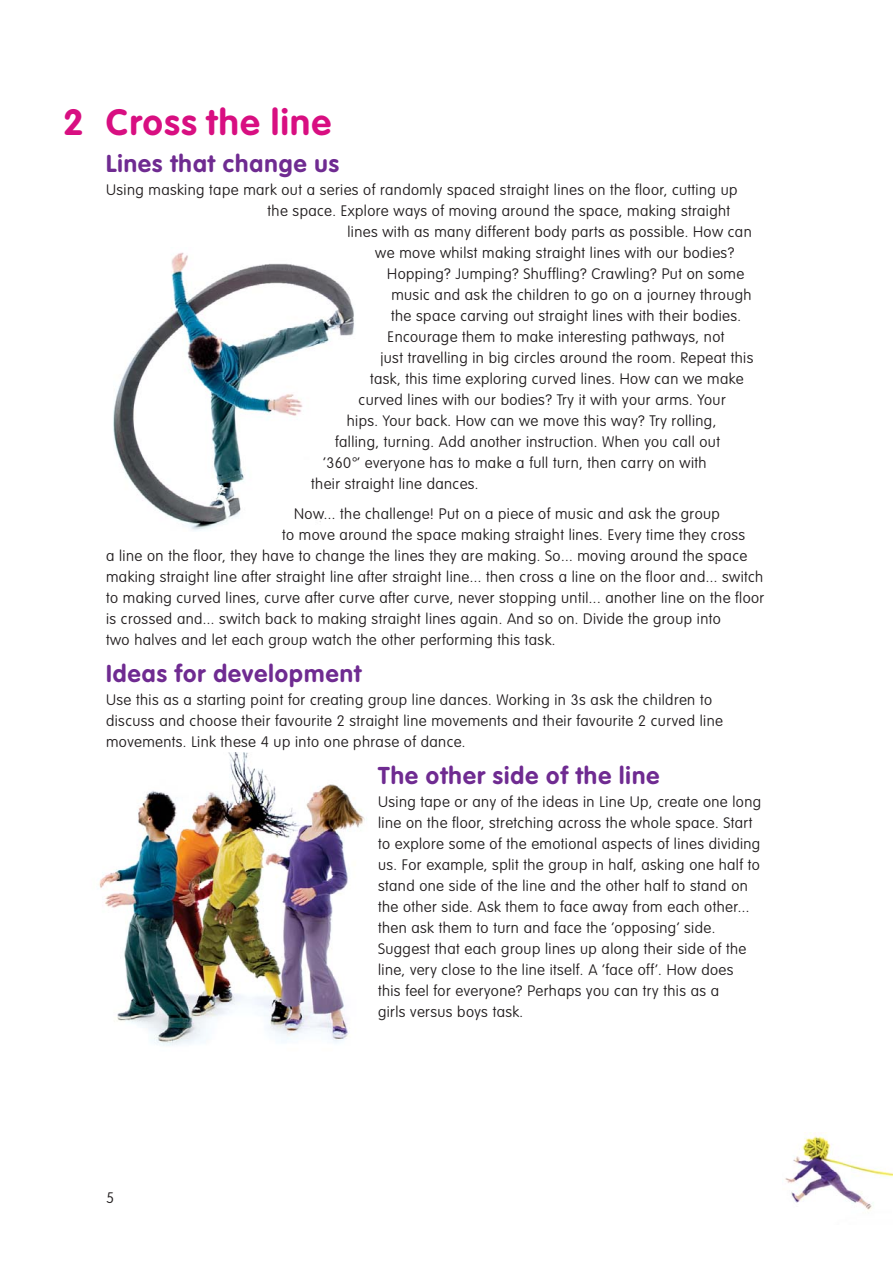
<style>
.page{position:relative;width:893px;height:1263px;background:#fff}
.page>*{position:absolute;margin:0;border:0;box-sizing:border-box;transform-origin:0 0}
.t1{font:700 36px "VAG Rounded";letter-spacing:.045em;color:#d80f81}
.t2{font:700 24px "VAG Rounded";letter-spacing:.045em;color:#6f2b91}
.t3{font:100 15px/21px "VAG Rounded";letter-spacing:.025em;color:#231f20}
</style>
<div class="page">
<img style="left:113px;top:252px;width:241px;height:279px">
<img style="left:785px;top:1133px;width:108px;height:77px">
<img style="left:99px;top:752px;width:266px;height:294px">
<h1 class="t1" style="left:63px;top:107px;width:270px">2 Cross the line</h1>
<h2 class="t2" style="left:106px;top:154px;width:235px">Lines that change us</h2>
<p class="t3" style="left:106px;top:180px;width:633px">Using masking tape mark out a series of randomly spaced straight lines on the floor, cutting up</p>
<p class="t3" style="left:268px;top:201px;width:464px">the space. Explore ways of moving around the space, making straight</p>
<p class="t3" style="left:347px;top:222px;width:406px">lines with as many different body parts as possible. How can</p>
<p class="t3" style="left:375px;top:243px;width:360px">we move whilst making straight lines with our bodies?</p>
<p class="t3" style="left:387px;top:264px;width:358px">Hopping? Jumping? Shuffling? Crawling? Put on some</p>
<p class="t3" style="left:391px;top:285px;width:362px">music and ask the children to go on a journey through</p>
<p class="t3" style="left:391px;top:306px;width:351px">the space carving out straight lines with their bodies.</p>
<p class="t3" style="left:388px;top:327px;width:338px">Encourage them to make interesting pathways, not</p>
<p class="t3" style="left:380px;top:348px;width:374px">just travelling in big circles around the room. Repeat this</p>
<p class="t3" style="left:370px;top:369px;width:375px">task, this time exploring curved lines. How can we make</p>
<p class="t3" style="left:359px;top:390px;width:369px">curved lines with our bodies? Try it with your arms. Your</p>
<p class="t3" style="left:347px;top:411px;width:371px">hips. Your back. How can we move this way? Try rolling,</p>
<p class="t3" style="left:335px;top:432px;width:386px">falling, turning. Add another instruction. When you call out</p>
<p class="t3" style="left:323px;top:453px;width:385px">‘360°’ everyone has to make a full turn, then carry on with</p>
<p class="t3" style="left:311px;top:474px;width:169px">their straight line dances.</p>
<p class="t3" style="left:294px;top:504px;width:427px">Now... the challenge! Put on a piece of music and ask the group</p>
<p class="t3" style="left:282px;top:525px;width:465px">to move around the space making straight lines. Every time they cross</p>
<p class="t3" style="left:106px;top:546px;width:643px">a line on the floor, they have to change the lines they are making. So... moving around the space</p>
<p class="t3" style="left:106px;top:567px;width:659px">making straight line after straight line after straight line... then cross a line on the floor and... switch</p>
<p class="t3" style="left:106px;top:588px;width:660px">to making curved lines, curve after curve after curve, never stopping until... another line on the floor</p>
<p class="t3" style="left:106px;top:609px;width:616px">is crossed and... switch back to making straight lines again. And so on. Divide the group into</p>
<p class="t3" style="left:106px;top:630px;width:451px">two halves and let each group watch the other performing this task.</p>
<h2 class="t2" style="left:106px;top:664px;width:257px">Ideas for development</h2>
<p class="t3" style="left:106px;top:690px;width:618px">Use this as a starting point for creating group line dances. Working in 3s ask the children to discuss and choose their favourite 2 straight line movements and their favourite 2 curved line movements. Link these 4 up into one phrase of dance.</p>
<h2 class="t2" style="left:378px;top:766px;width:283px">The other side of the line</h2>
<p class="t3" style="left:378px;top:792px;width:385px">Using tape or any of the ideas in Line Up, create one long line on the floor, stretching across the whole space. Start to explore some of the emotional aspects of lines dividing us. For example, split the group in half, asking one half to stand one side of the line and the other half to stand on the other side. Ask them to face away from each other... then ask them to turn and face the ‘opposing’ side.<br>Suggest that each group lines up along their side of the line, very close to the line itself. A ‘face off’. How does<br>this feel for everyone? Perhaps you can try this as a<br>girls versus boys task.</p>
<p class="t3" style="left:106px;top:1188px;width:10px">5</p>
</div>
